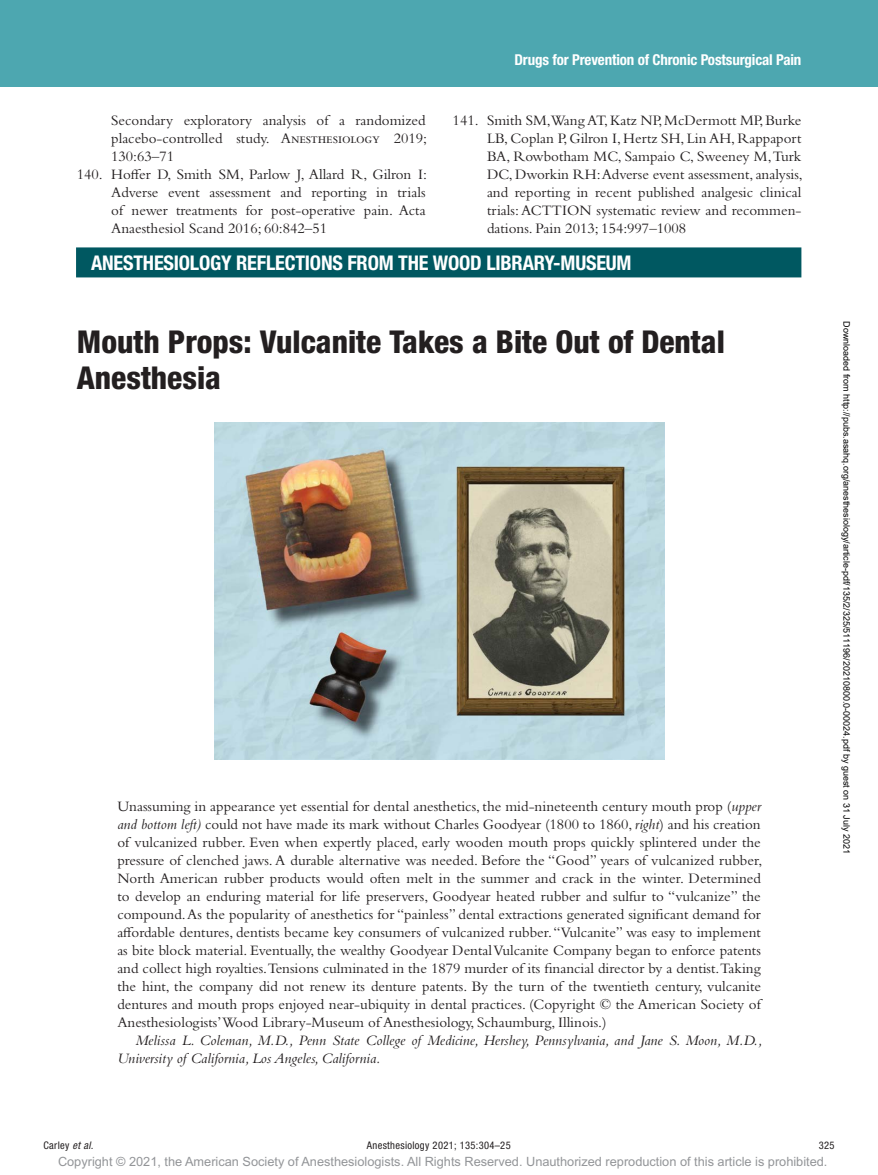
<style>
.page{position:relative;width:878px;height:1175px;background:#fff}
.page>*{position:absolute;margin:0;border:0;box-sizing:border-box;transform-origin:0 0}
.t1{font:800 condensed 31.5px/36px "Helvetica Neue LT Std";color:#231f20}
.t2{font:700 condensed 20.25px "Helvetica Neue LT Std";letter-spacing:-.01em;color:#fff}
.t3{font:15px/18px "Bembo Std";color:#231f20;text-align:justify}
.t4{font:italic 15px/18px "Bembo Std";color:#231f20}
.t5{font:700 condensed 15px "Helvetica Neue LT Std";letter-spacing:-.01em;color:#fff}
.t6{font:12.75px "Arial MT Std";color:#939598}
.t7{font:condensed 10.5px "Helvetica Neue LT Std";letter-spacing:.03em;color:#231f20}
.t8{font:9px "Arial";color:#000}
.s1{font-style:italic}
</style>
<div class="page">
<div style="left:0;top:0;width:878px;height:86px;background:#4da7b0"></div>
<div style="left:76px;top:247px;width:725px;height:30px;background:#005861"></div>
<img style="left:214px;top:422px;width:450px;height:337px">
<p class="t5" style="left:514px;top:51px;width:288px">Drugs for Prevention of Chronic Postsurgical Pain</p>
<p class="t3" style="left:111px;top:111px;width:316px">Secondary exploratory analysis of a randomized</p>
<p class="t3" style="left:111px;top:129px;width:317px">placebo-controlled study. Anesthesiology 2019;</p>
<p class="t3" style="left:111px;top:147px;width:64px">130:63–71</p>
<p class="t3" style="left:77px;top:165px;width:352px">140. Hoffer D, Smith SM, Parlow J, Allard R, Gilron I:</p>
<p class="t3" style="left:111px;top:183px;width:316px">Adverse event assessment and reporting in trials</p>
<p class="t3" style="left:111px;top:201px;width:316px">of newer treatments for post-operative pain. Acta</p>
<p class="t3" style="left:111px;top:219px;width:217px">Anaesthesiol Scand 2016; 60:842–51</p>
<p class="t3" style="left:487px;top:111px;width:317px;text-indent:-34px">141. Smith SM,Wang AT, Katz NP, McDermott MP, Burke LB, Coplan P, Gilron I, Hertz SH, Lin AH, Rappaport BA, Rowbotham MC, Sampaio C, Sweeney M, Turk DC, Dworkin RH: Adverse event assessment, analysis, and reporting in recent published analgesic clinical trials: ACTTION systematic review and recommen&shy;dations. Pain 2013; 154:997–1008</p>
<h2 class="t2" style="left:91px;top:250px;width:542px">ANESTHESIOLOGY REFLECTIONS FROM THE WOOD LIBRARY-MUSEUM</h2>
<h1 class="t1" style="left:77px;top:324px;width:649px">Mouth Props: Vulcanite Takes a Bite Out of Dental<br>Anesthesia</h1>
<p class="t3" style="left:117px;top:796px;width:646px">Unassuming in appearance yet essential for dental anesthetics, the mid-nineteenth century mouth prop (<span class="s1">upper and bottom left)</span> could not have made its mark without Charles Goodyear (1800 to 1860, <span class="s1">right</span>) and his creation of vulcanized rubber. Even when expertly placed, early wooden mouth props quickly splintered under the pressure of clenched jaws. A durable alternative was needed. Before the “Good” years of vulcanized rubber, North American rubber products would often melt in the summer and crack in the winter. Determined to develop an enduring material for life preservers, Goodyear heated rubber and sulfur to “vulcanize” the compound. As the popularity of anesthetics for “painless” dental extractions generated significant demand for affordable dentures, dentists became key consumers of vulcanized rubber. “Vulcanite” was easy to implement as bite block material. Eventually, the wealthy Goodyear Dental Vulcanite Company began to enforce patents and collect high royalties.Tensions culminated in the 1879 murder of its financial director by a dentist.Taking the hint, the company did not renew its denture patents. By the turn of the twentieth century, vulcanite dentures and mouth props enjoyed near-ubiquity in dental practices. (Copyright © the American Society of Anesthesiologists’Wood Library-Museum of Anesthesiology, Schaumburg, Illinois.)</p>
<p class="t4" style="left:117px;top:1030px;width:646px;text-indent:18px">Melissa L. Coleman, M.D., Penn State College of Medicine, Hershey, Pennsylvania, and Jane S. Moon, M.D.,<br>University of California, Los Angeles, California.</p>
<p class="t8" style="left:850px;top:321px;width:534px;rotate:90deg">Downloaded from http://pubs.asahq.org/anesthesiology/article-pdf/135/2/325/511196/20210800.0-00024.pdf by guest on 31 July 2021</p>
<p class="t7" style="left:44px;top:1139px;width:51px">Carley <span class="s1">et al.</span></p>
<p class="t7" style="left:367px;top:1139px;width:145px">Anesthesiology 2021; 135:304–25</p>
<p class="t7" style="left:818px;top:1139px;width:17px">325</p>
<p class="t6" style="left:58px;top:1154px;width:771px">Copyright © 2021, the American Society of Anesthesiologists. All Rights Reserved. Unauthorized reproduction of this article is prohibited.</p>
</div>
